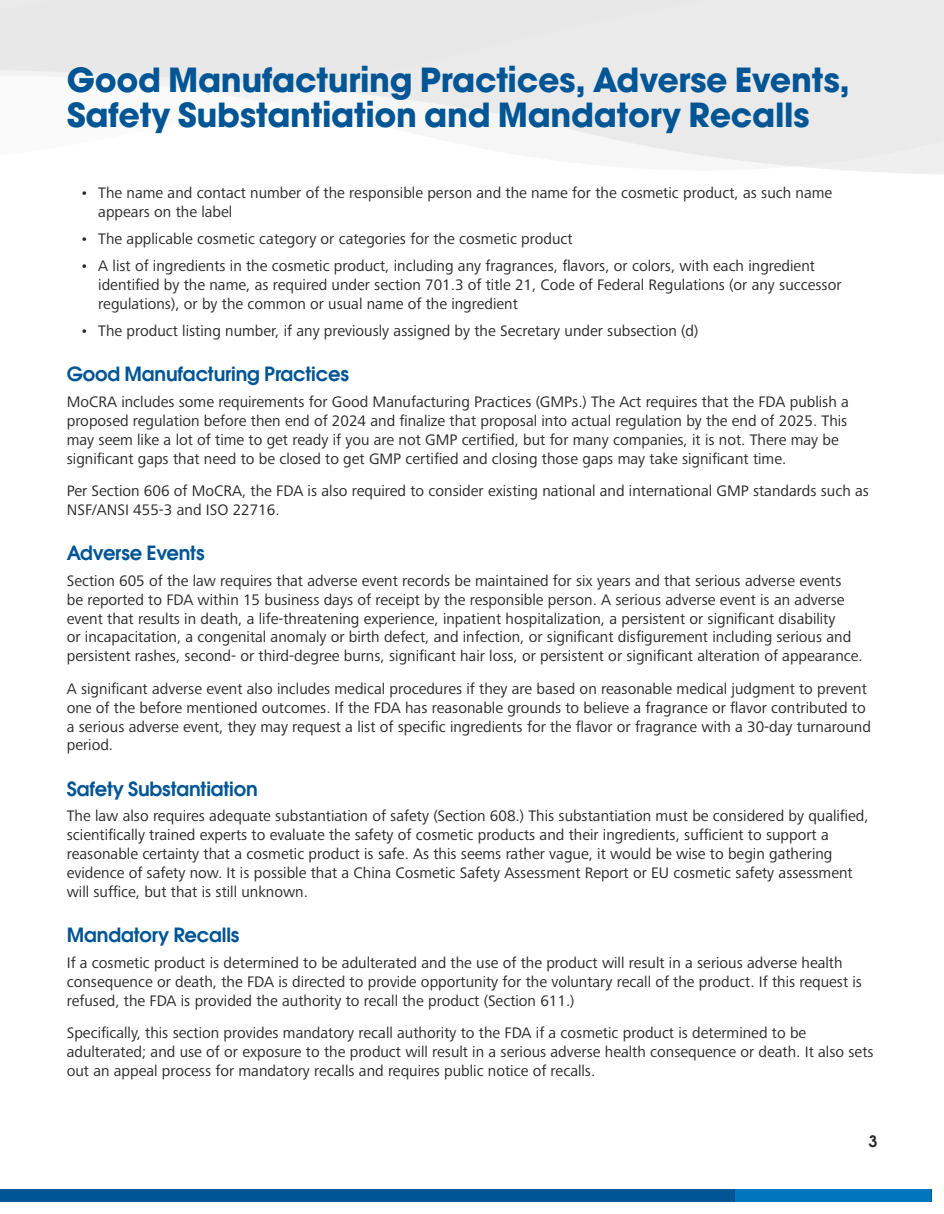
<style>
.page{position:relative;width:944px;height:1214px;background:#fff}
.page>*{position:absolute;margin:0;border:0;box-sizing:border-box;transform-origin:0 0}
.INTERIOR_HEADER{font:700 33px/34.5px "Avant Garde Gothic ITC";letter-spacing:-.01em;color:#005595}
.SUBHEAD{font:19.5px "Avant Garde Gothic ITC Dm";letter-spacing:-.01em;color:#005595}
.BODY_COPY{font:15.75px/18.9px "Frutiger Next LTW1 G";color:#262626}
.BODY_COPY-2{font:15.75px "Avant Garde Gothic ITC Dm";color:#262626}
</style>
<div class="page">
<svg style="left:0;top:0;width:944px;height:174px;fill:#eaeaea"></svg>
<div style="left:13px;top:1189px;width:918px;height:12px;background:#005595"></div>
<div style="left:735px;top:1189px;width:196px;height:12px;background:#0076be"></div>
<div style="left:0;top:1189px;width:13px;height:12px;background:#005595"></div>
<p class="INTERIOR_HEADER" style="left:67px;top:64px;width:784px">Good Manufacturing Practices, Adverse Events,<br>Safety Substantiation and Mandatory Recalls</p>
<p class="BODY_COPY" style="left:98px;top:184px;width:735px;text-indent:-18px">• The name and contact number of the responsible person and the name for the cosmetic product, as such name appears on the label</p>
<p class="BODY_COPY" style="left:80px;top:230px;width:494px">• The applicable cosmetic category or categories for the cosmetic product</p>
<p class="BODY_COPY" style="left:98px;top:257px;width:744px;text-indent:-18px">• A list of ingredients in the cosmetic product, including any fragrances, flavors, or colors, with each ingredient identified by the name, as required under section 701.3 of title 21, Code of Federal Regulations (or any successor regulations), or by the common or usual name of the ingredient</p>
<p class="BODY_COPY" style="left:80px;top:322px;width:619px">• The product listing number, if any previously assigned by the Secretary under subsection (d)</p>
<p class="SUBHEAD" style="left:67px;top:361px;width:284px">Good Manufacturing Practices</p>
<p class="BODY_COPY" style="left:67px;top:392px;width:783px">MoCRA includes some requirements for Good Manufacturing Practices (GMPs.) The Act requires that the FDA publish a proposed regulation before then end of 2024 and finalize that proposal into actual regulation by the end of 2025. This may seem like a lot of time to get ready if you are not GMP certified, but for many companies, it is not. There may be significant gaps that need to be closed to get GMP certified and closing those gaps may take significant time.</p>
<p class="BODY_COPY" style="left:67px;top:482px;width:803px">Per Section 606 of MoCRA, the FDA is also required to consider existing national and international GMP standards such as<br>NSF/ANSI 455-3 and ISO 22716.</p>
<p class="SUBHEAD" style="left:67px;top:540px;width:139px">Adverse Events</p>
<p class="BODY_COPY" style="left:67px;top:571px;width:797px">Section 605 of the law requires that adverse event records be maintained for six years and that serious adverse events<br>be reported to FDA within 15 business days of receipt by the responsible person. A serious adverse event is an adverse event that results in death, a life-threatening experience, inpatient hospitalization, a persistent or significant disability<br>or incapacitation, a congenital anomaly or birth defect, and infection, or significant disfigurement including serious and persistent rashes, second- or third-degree burns, significant hair loss, or persistent or significant alteration of appearance.</p>
<p class="BODY_COPY" style="left:67px;top:679px;width:805px">A significant adverse event also includes medical procedures if they are based on reasonable medical judgment to prevent one of the before mentioned outcomes. If the FDA has reasonable grounds to believe a fragrance or flavor contributed to a serious adverse event, they may request a list of specific ingredients for the flavor or fragrance with a 30-day turnaround period.</p>
<p class="SUBHEAD" style="left:67px;top:776px;width:192px">Safety Substantiation</p>
<p class="BODY_COPY" style="left:67px;top:807px;width:803px">The law also requires adequate substantiation of safety (Section 608.) This substantiation must be considered by qualified, scientifically trained experts to evaluate the safety of cosmetic products and their ingredients, sufficient to support a reasonable certainty that a cosmetic product is safe. As this seems rather vague, it would be wise to begin gathering evidence of safety now. It is possible that a China Cosmetic Safety Assessment Report or EU cosmetic safety assessment will suffice, but that is still unknown.</p>
<p class="SUBHEAD" style="left:67px;top:922px;width:174px">Mandatory Recalls</p>
<p class="BODY_COPY" style="left:67px;top:953px;width:796px">If a cosmetic product is determined to be adulterated and the use of the product will result in a serious adverse health consequence or death, the FDA is directed to provide opportunity for the voluntary recall of the product. If this request is refused, the FDA is provided the authority to recall the product (Section 611.)</p>
<p class="BODY_COPY" style="left:67px;top:1023px;width:808px">Specifically, this section provides mandatory recall authority to the FDA if a cosmetic product is determined to be adulterated; and use of or exposure to the product will result in a serious adverse health consequence or death. It also sets out an appeal process for mandatory recalls and requires public notice of recalls.</p>
<p class="BODY_COPY-2" style="left:868px;top:1131px;width:10px">3</p>
</div>
